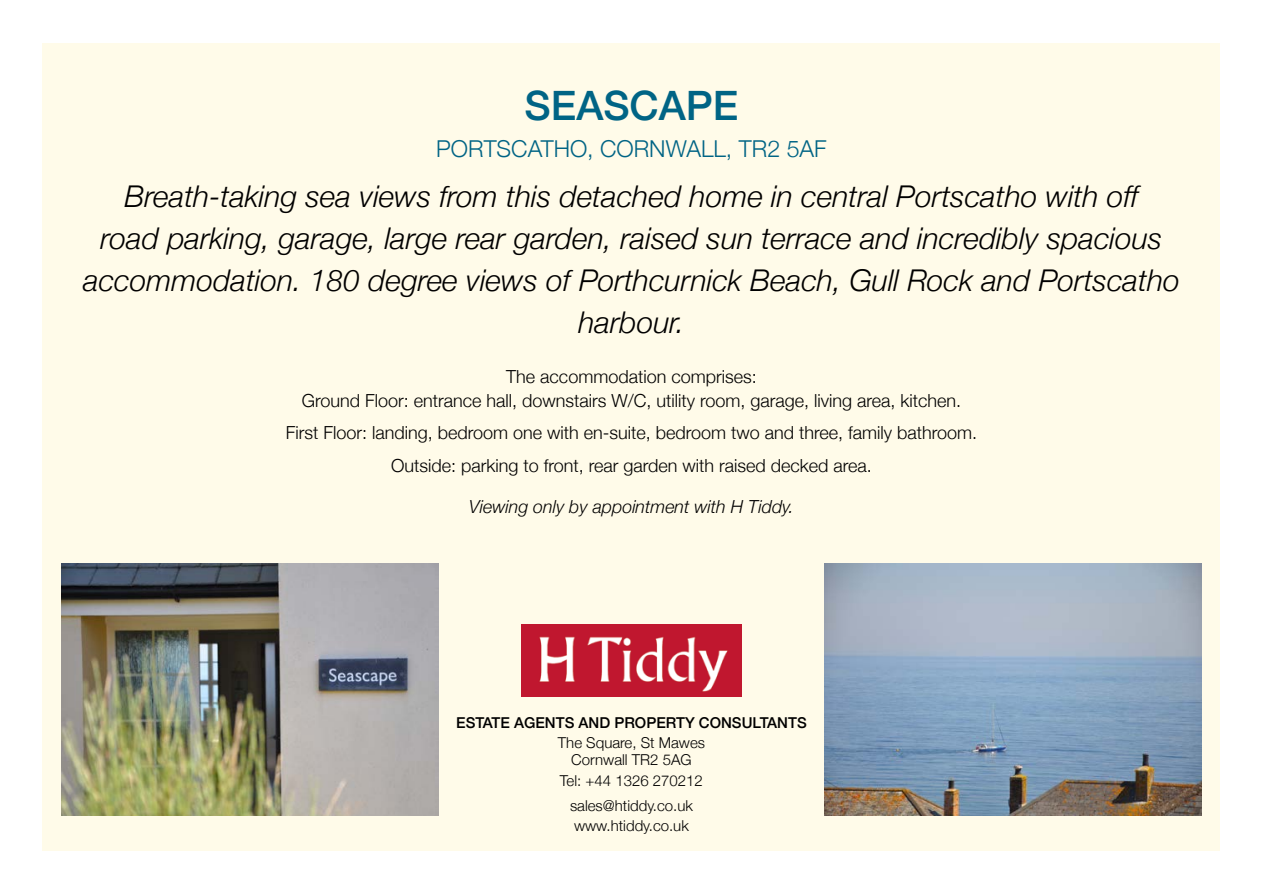
<style>
.page{position:relative;width:1263px;height:893px;background:#fff}
.page>*{position:absolute;margin:0;border:0;box-sizing:border-box;transform-origin:0 0}
.t1{font:500 40.5px "Helvetica Neue";color:#006485}
.t2{font:italic 300 30px/42px "Helvetica Neue";color:#000;text-align:center}
.t3{font:300 23.25px "Helvetica Neue";color:#006485}
.t4{font:300 18px/24px "Helvetica Neue";color:#000;text-align:center}
.t5{font:italic 300 18px "Helvetica Neue";color:#000}
.t6{font:300 15px/16.5px "Helvetica Neue";color:#000;text-align:center}
.t7{font:500 15px "Helvetica Neue";color:#000}
</style>
<div class="page">
<div style="left:43px;top:43px;width:1177px;height:807px;background:#fffbe9"></div>
<img style="left:521px;top:624px;width:220px;height:72px">
<img style="left:62px;top:563px;width:376px;height:252px">
<img style="left:825px;top:563px;width:376px;height:252px">
<h1 class="t1" style="left:525px;top:73px;width:215px">SEASCAPE</h1>
<p class="t3" style="left:436px;top:130px;width:392px">PORTSCATHO, CORNWALL, TR2 5AF</p>
<p class="t2" style="left:83px;top:174px;width:1098px">Breath-taking sea views from this detached home in central Portscatho with off<br>road parking, garage, large rear garden, raised sun terrace and incredibly spacious accommodation. 180 degree views of Porthcurnick Beach, Gull Rock and Portscatho harbour.</p>
<p class="t4" style="left:302px;top:363px;width:661px">The accommodation comprises:<br>Ground Floor: entrance hall, downstairs W/C, utility room, garage, living area, kitchen.</p>
<p class="t4" style="left:286px;top:415px;width:693px;line-height:32.5px">First Floor: landing, bedroom one with en-suite, bedroom two and three, family bathroom.<br>Outside: parking to front, rear garden with raised decked area.</p>
<p class="t5" style="left:469px;top:492px;width:326px">Viewing only by appointment with H Tiddy.</p>
<p class="t7" style="left:456px;top:710px;width:352px">ESTATE AGENTS AND PROPERTY CONSULTANTS</p>
<p class="t6" style="left:558px;top:734px;width:149px">The Square, St Mawes<br>Cornwall TR2 5AG</p>
<p class="t6" style="left:560px;top:767px;width:144px;line-height:25px">Tel: +44 1326 270212 sales@htiddy.co.uk</p>
<p class="t6" style="left:574px;top:817px;width:116px">www.htiddy.co.uk</p>
</div>
